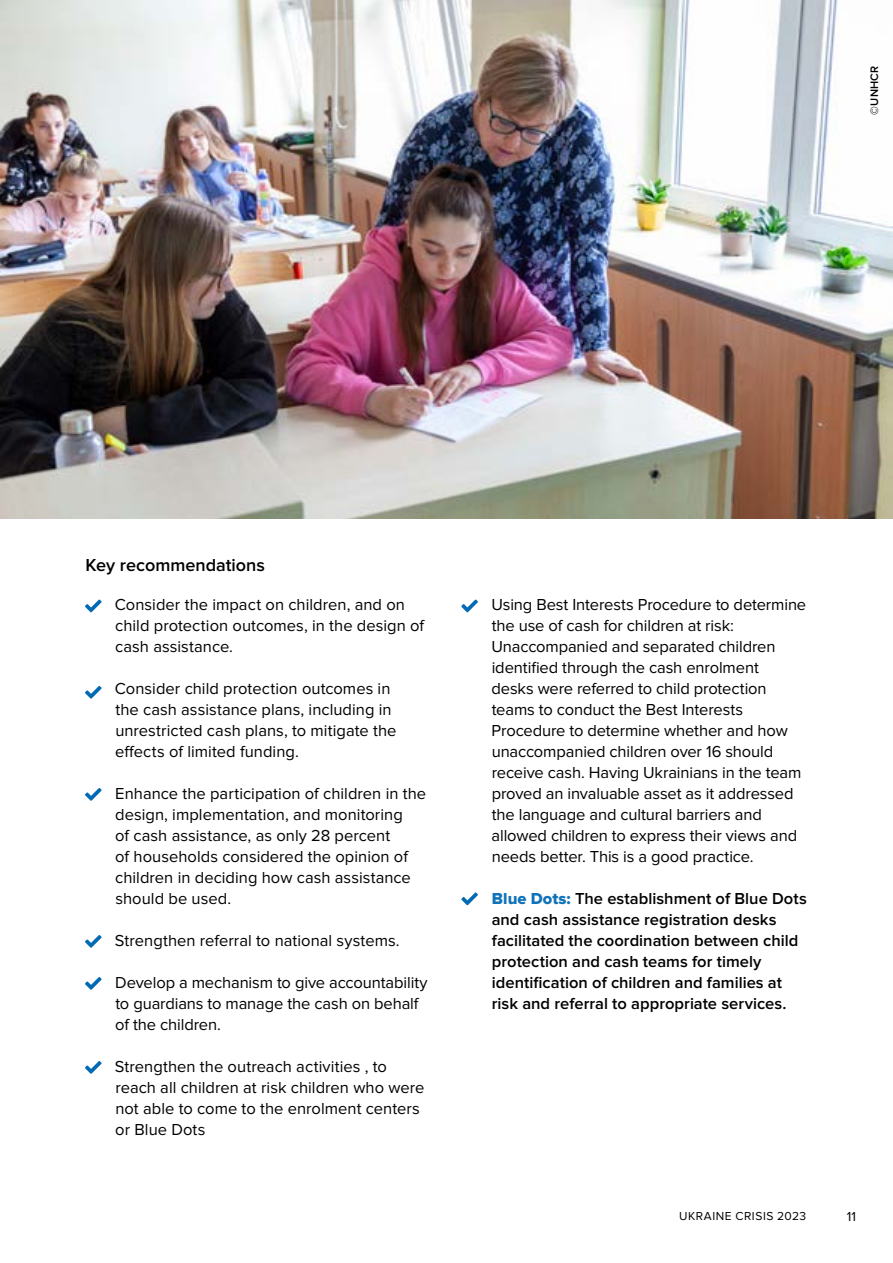
<style>
.page{position:relative;width:893px;height:1263px;background:#fff}
.page>*{position:absolute;margin:0;border:0;box-sizing:border-box;transform-origin:0 0}
.t1{font:600 18px "Proxima Nova";color:#000}
.t2{font:16.5px/21px "Proxima Nova";letter-spacing:-.005em;color:#000}
.t3{font:600 16.5px/21px "Proxima Nova";color:#000}
.t4{font:13.5px "Proxima Nova";color:#000}
.t5{font:12px "Proxima Nova";letter-spacing:.045em;color:#000}
.t6{font:600 11.25px "Proxima Nova";letter-spacing:.025em;color:#000}
.s1{font-family:"Proxima Nova Extrabld";font-weight:400;color:#1072b9}
</style>
<div class="page">
<svg style="left:85px;top:599px;width:17px;height:13px"></svg>
<svg style="left:85px;top:686px;width:17px;height:13px"></svg>
<svg style="left:85px;top:788px;width:17px;height:13px"></svg>
<svg style="left:85px;top:935px;width:17px;height:13px"></svg>
<svg style="left:85px;top:977px;width:17px;height:13px"></svg>
<svg style="left:85px;top:1061px;width:17px;height:13px"></svg>
<svg style="left:461px;top:599px;width:17px;height:13px"></svg>
<svg style="left:461px;top:892px;width:17px;height:13px"></svg>
<img style="left:0;top:0;width:893px;height:519px">
<p class="t6" style="left:869px;top:115px;width:51px;rotate:-90deg">©UNHCR</p>
<p class="t1" style="left:86px;top:557px;width:181px">Key recommendations</p>
<p class="t2" style="left:115px;top:594px;width:311px">Consider the impact on children, and on child protection outcomes, in the design of cash assistance.</p>
<p class="t2" style="left:115px;top:678px;width:283px">Consider child protection outcomes in the cash assistance plans, including in unrestricted cash plans, to mitigate the effects of limited funding.</p>
<p class="t2" style="left:115px;top:783px;width:313px">Enhance the participation of children in the design, implementation, and monitoring<br>of cash assistance, as only 28 percent<br>of households considered the opinion of children in deciding how cash assistance should be used.</p>
<p class="t2" style="left:115px;top:930px;width:286px">Strengthen referral to national systems.</p>
<p class="t2" style="left:115px;top:972px;width:314px">Develop a mechanism to give accountability to guardians to manage the cash on behalf of the children.</p>
<p class="t2" style="left:115px;top:1056px;width:311px">Strengthen the outreach activities , to reach all children at risk children who were not able to come to the enrolment centers or Blue Dots</p>
<p class="t2" style="left:491px;top:594px;width:316px">Using Best Interests Procedure to determine the use of cash for children at risk:<br>Unaccompanied and separated children identified through the cash enrolment<br>desks were referred to child protection teams to conduct the Best Interests Procedure to determine whether and how unaccompanied children over 16 should receive cash. Having Ukrainians in the team proved an invaluable asset as it addressed the language and cultural barriers and allowed children to express their views and needs better. This is a good practice.</p>
<p class="t3" style="left:492px;top:888px;width:317px"><span class="s1">Blue Dots:</span> The establishment of Blue Dots and cash assistance registration desks facilitated the coordination between child protection and cash teams for timely identification of children and families at risk and referral to appropriate services.</p>
<p class="t5" style="left:679px;top:1211px;width:129px">UKRAINE CRISIS 2023</p>
<p class="t4" style="left:847px;top:1211px;width:11px">11</p>
</div>
